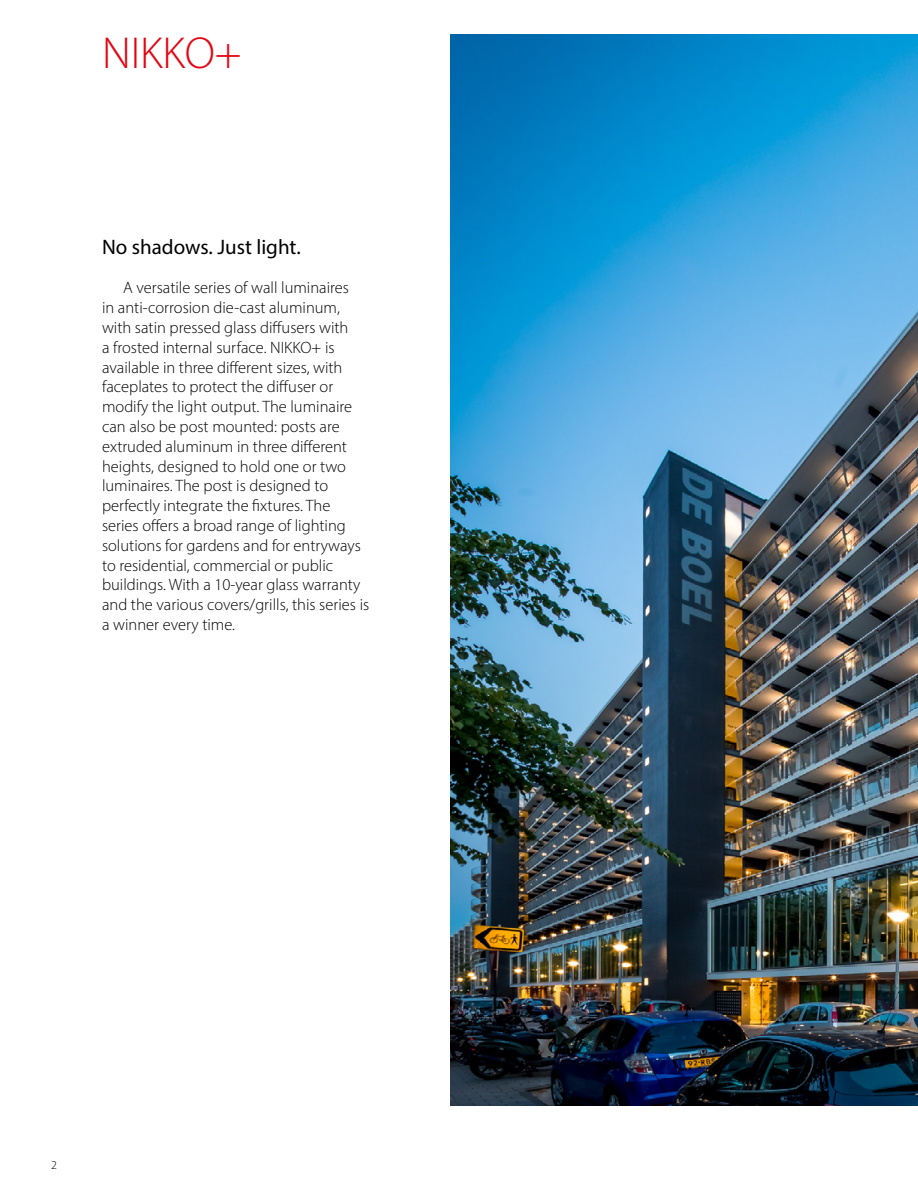
<style>
.page{position:relative;width:918px;height:1188px;background:#fff}
.page>*{position:absolute;margin:0;border:0;box-sizing:border-box;transform-origin:0 0}
.t1{font:300 45px "Myriad Pro";color:#e30613}
.t2{font:21px "Myriad Pro";color:#000}
.t3{font:300 16.5px/19.8px "Myriad Pro";color:#000}
.t4{font:300 12px "Myriad Pro";color:#000}
</style>
<div class="page">
<img style="left:451px;top:34px;width:467px;height:1072px">
<h1 class="t1" style="left:102px;top:26px;width:141px">NIKKO+</h1>
<p class="t2" style="left:102px;top:234px;width:200px">No shadows. Just light.</p>
<p class="t3" style="left:102px;top:278px;width:269px;text-indent:21px">A versatile series of wall luminaires<br>in anti-corrosion die-cast aluminum, with satin pressed glass diffusers with<br>a frosted internal surface. NIKKO+ is available in three different sizes, with faceplates to protect the diffuser or modify the light output. The luminaire can also be post mounted: posts are extruded aluminum in three different heights, designed to hold one or two luminaires. The post is designed to perfectly integrate the fixtures. The series offers a broad range of lighting solutions for gardens and for entryways to residential, commercial or public buildings. With a 10-year glass warranty and the various covers/grills, this series is a winner every time.</p>
<p class="t4" style="left:51px;top:1158px;width:7px">2</p>
</div>
